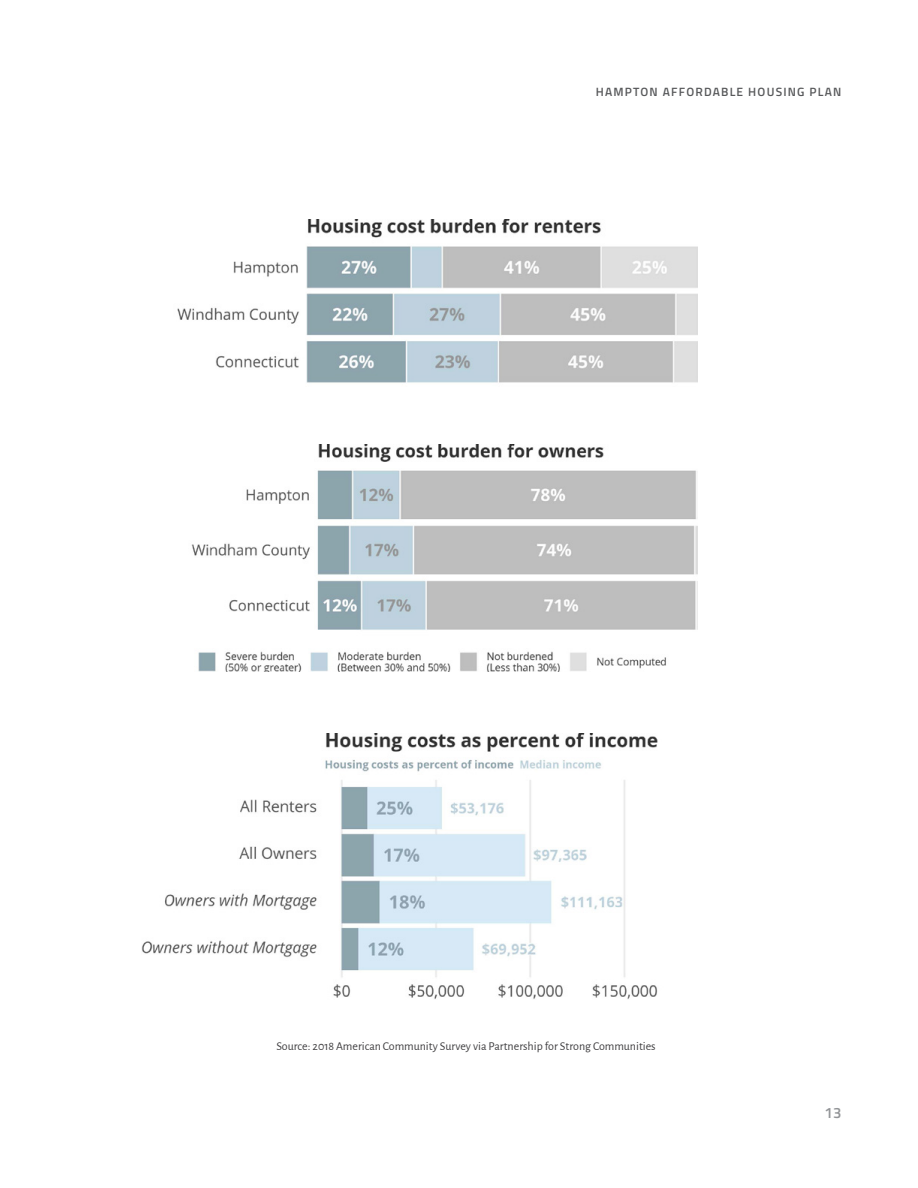
<style>
.page{position:relative;width:918px;height:1188px;background:#fff}
.page>*{position:absolute;margin:0;border:0;box-sizing:border-box;transform-origin:0 0}
.t1{font:600 15px "Titillium Web";color:#939598}
.t2{font:12px "Alegreya Sans";color:#414042}
.t3{font:600 12px "Titillium Web";letter-spacing:.1em;color:#58595b}
</style>
<div class="page">
<img style="left:142px;top:733px;width:516px;height:266px">
<img style="left:177px;top:220px;width:521px;height:163px">
<img style="left:191px;top:444px;width:507px;height:228px">
<p class="t3" style="left:596px;top:83px;width:247px">HAMPTON AFFORDABLE HOUSING PLAN</p>
<p class="t2" style="left:276px;top:1038px;width:381px">Source: 2018 American Community Survey via Partnership for Strong Communities</p>
<p class="t1" style="left:825px;top:1102px;width:18px">13</p>
</div>
